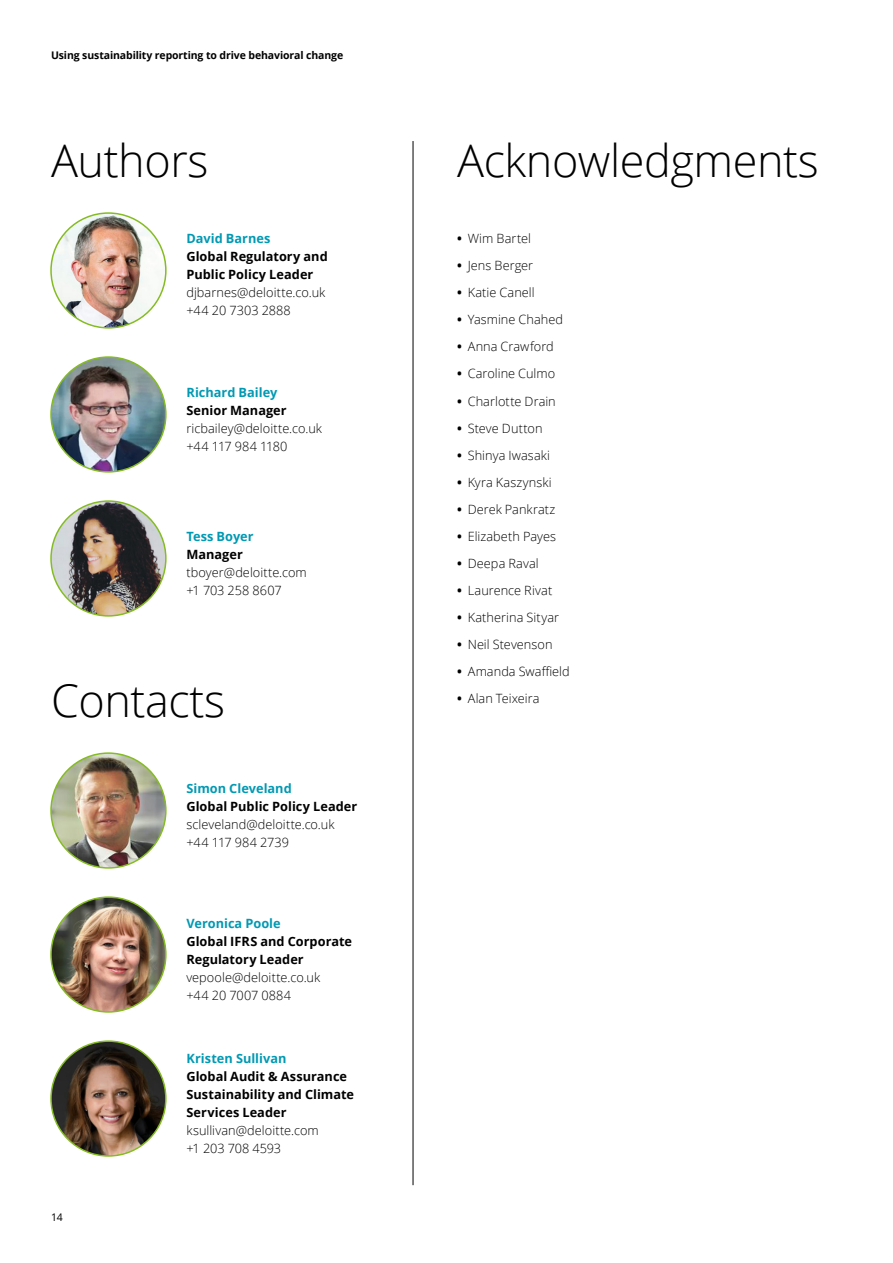
<style>
.page{position:relative;width:893px;height:1263px;background:#fff}
.page>*{position:absolute;margin:0;border:0;box-sizing:border-box;transform-origin:0 0}
.t1{font:300 45px "Open Sans";letter-spacing:-.01em;color:#000}
.t2{font:300 12.75px/18px "Open Sans";letter-spacing:.005em;color:#000}
.t3{font:700 12.75px/18px "Open Sans";letter-spacing:.005em;color:#000}
.t4{font:700 12.75px "Open Sans";letter-spacing:.005em;color:#0099b3}
.t5{font:700 10.5px "Open Sans";letter-spacing:-.01em;color:#000}
.t6{font:10.5px "Open Sans";color:#000}
.s1{font-weight:700}
</style>
<div class="page">
<img style="left:51px;top:213px;width:115px;height:115px;border-radius:57px">
<div style="left:50px;top:212px;width:117px;height:117px;border:2px solid #85bc22;border-radius:50%"></div>
<img style="left:51px;top:753px;width:115px;height:115px;border-radius:57px">
<div style="left:50px;top:752px;width:117px;height:117px;border:2px solid #85bc22;border-radius:50%"></div>
<img style="left:51px;top:357px;width:115px;height:115px;border-radius:57px">
<div style="left:50px;top:356px;width:117px;height:117px;border:2px solid #85bc22;border-radius:50%"></div>
<img style="left:51px;top:897px;width:115px;height:115px;border-radius:57px">
<div style="left:50px;top:896px;width:117px;height:117px;border:2px solid #85bc22;border-radius:50%"></div>
<img style="left:51px;top:501px;width:115px;height:115px;border-radius:57px">
<div style="left:50px;top:500px;width:117px;height:117px;border:2px solid #85bc22;border-radius:50%"></div>
<img style="left:51px;top:1041px;width:115px;height:115px;border-radius:57px">
<div style="left:50px;top:1040px;width:117px;height:117px;border:2px solid #85bc22;border-radius:50%"></div>
<hr style="left:413px;top:141px;width:1px;height:1044px;background:#000">
<p class="t5" style="left:51px;top:48px;width:294px">Using sustainability reporting to drive behavioral change</p>
<h1 class="t1" style="left:51px;top:130px;width:159px">Authors</h1>
<h1 class="t1" style="left:457px;top:130px;width:363px">Acknowledgments</h1>
<p class="t4" style="left:186px;top:230px;width:86px">David Barnes</p>
<p class="t3" style="left:186px;top:247px;width:143px">Global Regulatory and<br>Public Policy Leader</p>
<p class="t2" style="left:186px;top:283px;width:140px">djbarnes@deloitte.co.uk +44 20 7303 2888</p>
<p class="t4" style="left:186px;top:383px;width:93px">Richard Bailey</p>
<p class="t3" style="left:186px;top:401px;width:102px">Senior Manager</p>
<p class="t2" style="left:186px;top:418px;width:137px">ricbailey@deloitte.co.uk +44 117 984 1180</p>
<p class="t4" style="left:186px;top:527px;width:69px">Tess Boyer</p>
<p class="t3" style="left:186px;top:545px;width:58px">Manager</p>
<p class="t2" style="left:186px;top:563px;width:122px">tboyer@deloitte.com +1 703 258 8607</p>
<h1 class="t1" style="left:51px;top:670px;width:176px">Contacts</h1>
<p class="t4" style="left:186px;top:779px;width:107px">Simon Cleveland</p>
<p class="t3" style="left:186px;top:796px;width:172px">Global Public Policy Leader</p>
<p class="t2" style="left:186px;top:814px;width:150px">scleveland@deloitte.co.uk +44 117 984 2739</p>
<p class="t4" style="left:186px;top:914px;width:96px">Veronica Poole</p>
<p class="t3" style="left:186px;top:932px;width:167px">Global IFRS and Corporate<br>Regulatory Leader</p>
<p class="t2" style="left:186px;top:968px;width:135px">vepoole@deloitte.co.uk +44 20 7007 0884</p>
<p class="t6" style="left:51px;top:1210px;width:13px">14</p>
<p class="t4" style="left:186px;top:1049px;width:102px">Kristen Sullivan</p>
<p class="t3" style="left:186px;top:1067px;width:169px">Global Audit &amp; Assurance<br>Sustainability and Climate<br>Services Leader</p>
<p class="t2" style="left:186px;top:1121px;width:134px">ksullivan@deloitte.com +1 203 708 4593</p>
<p class="t2" style="left:457px;top:229px;width:75px"><span class="s1">•</span> Wim Bartel</p>
<p class="t2" style="left:457px;top:256px;width:78px"><span class="s1">•</span> Jens Berger</p>
<p class="t2" style="left:457px;top:283px;width:79px"><span class="s1">•</span> Katie Canell</p>
<p class="t2" style="left:457px;top:310px;width:107px"><span class="s1">•</span> Yasmine Chahed</p>
<p class="t2" style="left:457px;top:337px;width:98px"><span class="s1">•</span> Anna Crawford</p>
<p class="t2" style="left:457px;top:364px;width:100px"><span class="s1">•</span> Caroline Culmo</p>
<p class="t2" style="left:457px;top:391px;width:100px"><span class="s1">•</span> Charlotte Drain</p>
<p class="t2" style="left:457px;top:418px;width:87px"><span class="s1">•</span> Steve Dutton</p>
<p class="t2" style="left:457px;top:445px;width:95px"><span class="s1">•</span> Shinya Iwasaki</p>
<p class="t2" style="left:457px;top:472px;width:96px"><span class="s1">•</span> Kyra Kaszynski</p>
<p class="t2" style="left:457px;top:500px;width:100px"><span class="s1">•</span> Derek Pankratz</p>
<p class="t2" style="left:457px;top:527px;width:100px"><span class="s1">•</span> Elizabeth Payes</p>
<p class="t2" style="left:457px;top:554px;width:83px"><span class="s1">•</span> Deepa Raval</p>
<p class="t2" style="left:457px;top:581px;width:97px"><span class="s1">•</span> Laurence Rivat</p>
<p class="t2" style="left:457px;top:608px;width:103px"><span class="s1">•</span> Katherina Sityar</p>
<p class="t2" style="left:457px;top:635px;width:97px"><span class="s1">•</span> Neil Stevenson</p>
<p class="t2" style="left:457px;top:662px;width:114px"><span class="s1">•</span> Amanda Swaffield</p>
<p class="t2" style="left:457px;top:689px;width:84px"><span class="s1">•</span> Alan Teixeira</p>
</div>
